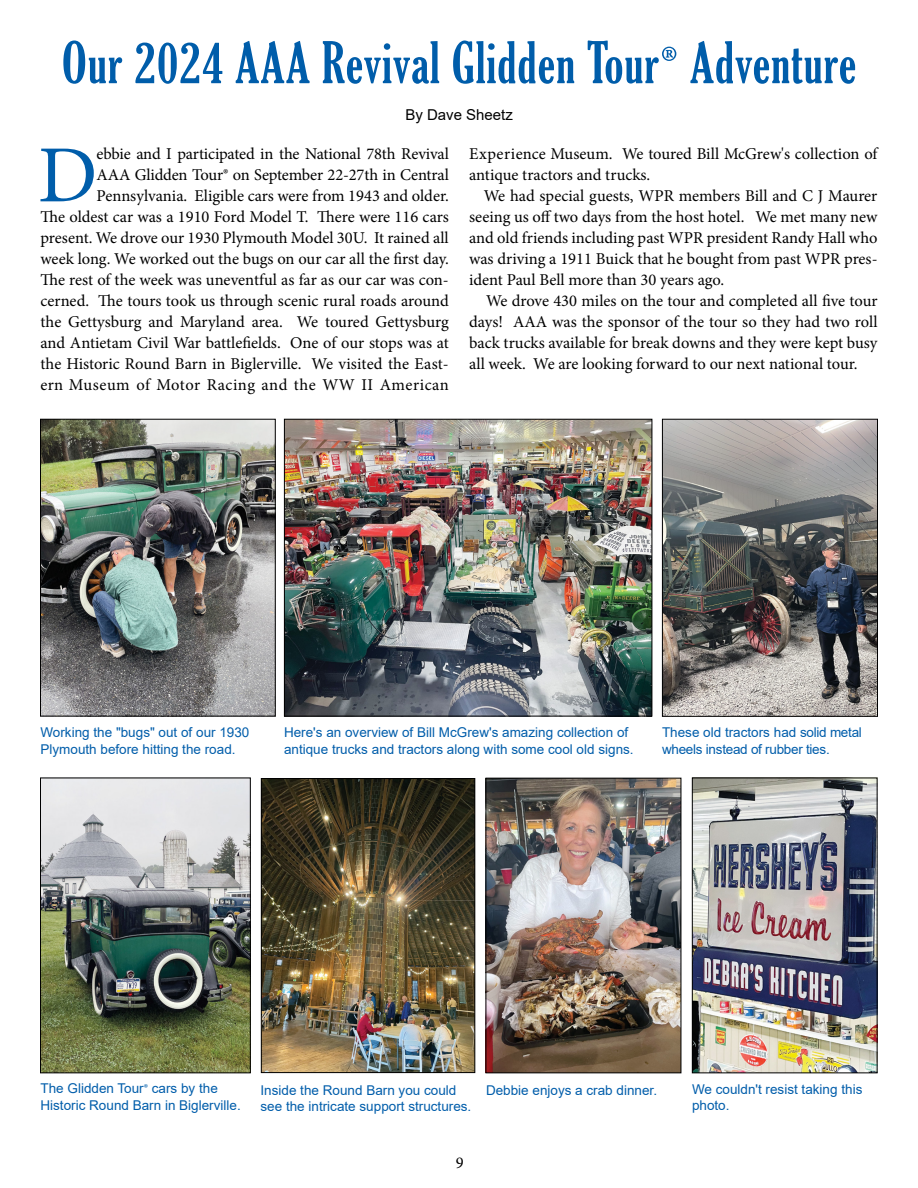
<style>
.page{position:relative;width:918px;height:1188px;background:#fff}
.page>*{position:absolute;margin:0;border:0;box-sizing:border-box;transform-origin:0 0}
.t1{font:81.15px "Minion Pro";color:#005daa}
.t2{font:16.5px/21px "Minion Pro";letter-spacing:-.005em;color:#000;text-align:justify}
.t3{font:15px "Arial";color:#000}
.t4{font:13.5px/16.5px "Arial";color:#005daa}
.t5{font:13.5px/16.5px "Arial";letter-spacing:-.02em;color:#005daa}
.s1{font-family:"Minion Pro"}
</style>
<div class="page">
<svg style="left:63px;top:40px;width:792px;height:44px"></svg>
<img style="left:42px;top:780px;width:207px;height:291px">
<div style="left:40px;top:778px;width:211px;height:295px;border:1px solid #000"></div>
<img style="left:263px;top:780px;width:210px;height:291px">
<div style="left:261px;top:778px;width:214px;height:295px;border:1px solid #000"></div>
<img style="left:42px;top:421px;width:232px;height:293px">
<div style="left:40px;top:419px;width:236px;height:297px;border:1px solid #000"></div>
<img style="left:664px;top:421px;width:212px;height:294px">
<div style="left:662px;top:419px;width:216px;height:298px;border:1px solid #000"></div>
<img style="left:286px;top:421px;width:364px;height:293px">
<div style="left:284px;top:419px;width:368px;height:297px;border:1px solid #000"></div>
<img style="left:694px;top:780px;width:182px;height:291px">
<div style="left:692px;top:778px;width:186px;height:295px;border:1px solid #000"></div>
<img style="left:488px;top:780px;width:191px;height:291px">
<div style="left:486px;top:778px;width:195px;height:295px;border:1px solid #000"></div>
<p class="t3" style="left:405px;top:105px;width:109px">By Dave Sheetz</p>
<p class="t2" style="left:40px;top:144px;width:410px;text-align:right">ebbie and I participated in the National 78th Revival<br>AAA Glidden Tour® on September 22-27th in Central Pennsylvania. Eligible cars were from 1943 and older.<br>The oldest car was a 1910 Ford Model T. There were 116 cars present. We drove our 1930 Plymouth Model 30U. It rained all week long. We worked out the bugs on our car all the first day.<br>The rest of the week was uneventful as far as our car was con&shy;cerned. The tours took us through scenic rural roads around the Gettysburg and Maryland area. We toured Gettysburg and Antietam Civil War battlefields. One of our stops was at the Historic Round Barn in Biglerville. We visited the East&shy;ern Museum of Motor Racing and the WW II American</p>
<p class="t2" style="left:469px;top:144px;width:410px">Experience Museum. We toured Bill McGrew's collection of antique tractors and trucks.</p>
<h1 class="t1" style="left:38px;top:121px;width:61px">D</h1>
<p class="t2" style="left:469px;top:186px;width:410px;text-indent:15px">We had special guests, WPR members Bill and C J Maurer seeing us off two days from the host hotel. We met many new and old friends including past WPR president Randy Hall who was driving a 1911 Buick that he bought from past WPR pres&shy;ident Paul Bell more than 30 years ago.</p>
<p class="t2" style="left:469px;top:291px;width:410px;text-indent:17px">We drove 430 miles on the tour and completed all five tour days! AAA was the sponsor of the tour so they had two roll back trucks available for break downs and they were kept busy all week. We are looking forward to our next national tour.</p>
<p class="t4" style="left:40px;top:724px;width:210px">Working the "bugs" out of our 1930<br>Plymouth before hitting the road.</p>
<p class="t4" style="left:284px;top:724px;width:351px">Here's an overview of Bill McGrew's amazing collection of antique trucks and tractors along with some cool old signs.</p>
<p class="t5" style="left:662px;top:724px;width:201px">These old tractors had solid metal wheels instead of rubber ties.</p>
<p class="t4" style="left:40px;top:1080px;width:202px">The Glidden Tour<span class="s1">®</span> cars by the<br>Historic Round Barn in Biglerville.</p>
<p class="t4" style="left:261px;top:1082px;width:212px">Inside the Round Barn you could see the intricate support structures.</p>
<p class="t4" style="left:486px;top:1081px;width:173px">Debbie enjoys a crab dinner.</p>
<p class="t4" style="left:692px;top:1081px;width:172px">We couldn't resist taking this photo.</p>
<p class="t2" style="left:456px;top:1153px;width:9px">9</p>
</div>
